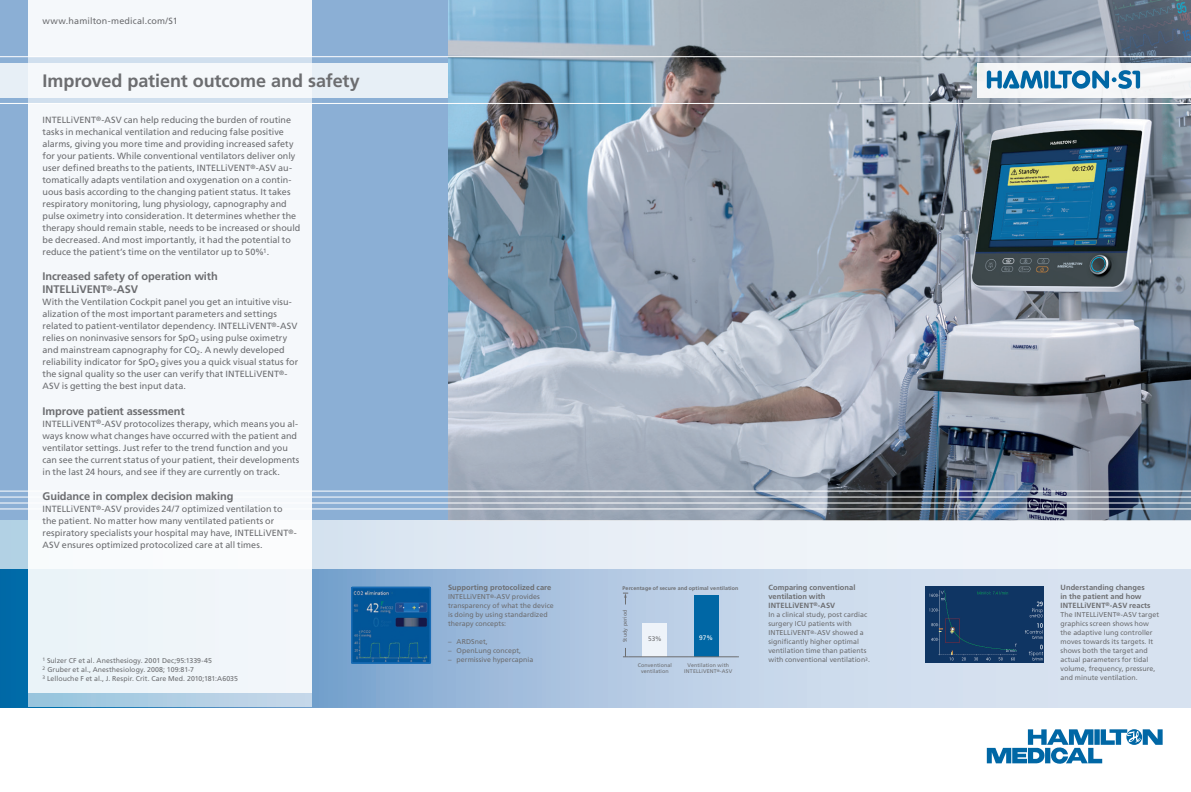
<style>
.page{position:relative;width:1191px;height:792px;background:#fff}
.page>*{position:absolute;margin:0;border:0;box-sizing:border-box;transform-origin:0 0}
.t1{font:700 18px "Frutiger LT Std";letter-spacing:-.005em;color:#6c6d70}
.t2{font:700 11px/13.2px "Frutiger LT Std";letter-spacing:-.01em;color:#6c6d70}
.t3{font:9px/12px "Frutiger LT Std";color:#6c6d70}
.t4{font:700 7.5px/9px "Frutiger LT Std";letter-spacing:.005em;color:#6c6d70}
.t5{font:7px/9px "Frutiger LT Std";letter-spacing:.005em;color:#6c6d70}
.t6{font:6.5px "Frutiger LT Std";color:#6c6d70}
.t7{font:6.5px "Frutiger LT Std";color:#fff}
.t8{font:5.3px/6.4px "Frutiger LT Std";letter-spacing:.02em;color:#6c6d70;text-align:center}
.t9{font:700 5.3px "Frutiger LT Std";letter-spacing:.025em;color:#6c6d70}
</style>
<div class="page">
<div style="left:0;top:0;width:448px;height:570px;background:#8bafd5"></div>
<svg style="left:0;top:568px;width:1191px;height:139px;background:#b3cae3"></svg>
<svg style="left:28px;top:57px;width:284px;height:650px;background:#bfd7e8"></svg>
<img style="left:448px;top:0;width:743px;height:520px">
<div style="left:977px;top:63px;width:214px;height:34px;background:#f5f6f7"></div>
<svg style="left:0;top:520px;width:1191px;height:48px;fill:#ecf2f8"></svg>
<hr style="left:0;top:491px;width:1191px;height:1px;background:#fff">
<hr style="left:0;top:497px;width:1191px;height:1px;background:#fff">
<hr style="left:0;top:503px;width:1191px;height:1px;background:#fff">
<hr style="left:0;top:509px;width:1191px;height:1px;background:#fff">
<div style="left:28px;top:103px;width:284px;height:590px;background:#f5f8fb"></div>
<div style="left:0;top:63px;width:448px;height:34px;background:linear-gradient(to bottom,#f0f5f9,#f0f5f9)"></div>
<hr style="left:0;top:56px;width:1191px;height:1px;background:#fff">
<hr style="left:0;top:103px;width:1191px;height:1px;background:#fff">
<div style="left:28px;top:0;width:284px;height:57px;background:#f5f8fb"></div>
<svg style="left:986px;top:70px;width:56px;height:19px"></svg>
<svg style="left:1044px;top:71px;width:4px;height:18px"></svg>
<svg style="left:1050px;top:70px;width:90px;height:19px"></svg>
<svg style="left:986px;top:729px;width:176px;height:35px"></svg>
<img style="left:925px;top:587px;width:118px;height:75px">
<img style="left:354px;top:590px;width:74px;height:71px">
<div style="left:351px;top:587px;width:80px;height:77px;border:2px solid #186bb5"></div>
<div style="left:694px;top:595px;width:25px;height:62px;background:#0067a5"></div>
<div style="left:642px;top:623px;width:25px;height:34px;background:#eef3f9"></div>
<hr style="left:628px;top:657px;width:110px;height:1px;background:#6c6d70">
<svg style="left:623px;top:648px;width:5px;height:10px"></svg>
<svg style="left:623px;top:593px;width:5px;height:11px"></svg>
<p class="t3" style="left:43px;top:15px;width:137px">www.hamilton-medical.com/S1</p>
<h1 class="t1" style="left:42px;top:70px;width:319px">Improved patient outcome and safety</h1>
<p class="t3" style="left:43px;top:114px;width:259px">INTELLiVENT<sup>®</sup>-ASV can help reducing the burden of routine tasks in mechanical ventilation and reducing false positive alarms, giving you more time and providing increased safety for your patients. While conventional ventilators deliver only user defined breaths to the patients, INTELLiVENT<sup>®</sup>-ASV au&shy;tomatically adapts ventilation and oxygenation on a contin&shy;uous basis according to the changing patient status. It takes respiratory monitoring, lung physiology, capnography and pulse oximetry into consideration. It determines whether the therapy should remain stable, needs to be increased or should be decreased. And most importantly, it had the potential to reduce the patient’s time on the ventilator up to 50%<sup>1</sup>.</p>
<p class="t2" style="left:43px;top:270px;width:177px">Increased safety of operation with<br>INTELLiVENT<sup>®</sup>-ASV</p>
<p class="t3" style="left:43px;top:296px;width:257px">With the Ventilation Cockpit panel you get an intuitive visu&shy;alization of the most important parameters and settings related to patient-ventilator dependency. INTELLiVENT<sup>®</sup>-ASV relies on noninvasive sensors for SpO<sub>2</sub> using pulse oximetry and mainstream capnography for CO<sub>2</sub>. A newly developed reliability indicator for SpO<sub>2</sub> gives you a quick visual status for the signal quality so the user can verify that INTELLiVENT<sup>®</sup>- ASV is getting the best input data.</p>
<p class="t2" style="left:43px;top:404px;width:144px">Improve patient assessment</p>
<p class="t3" style="left:43px;top:417px;width:258px">INTELLiVENT<sup>®</sup>-ASV protocolizes therapy, which means you al&shy;ways know what changes have occurred with the patient and ventilator settings. Just refer to the trend function and you can see the current status of your patient, their developments in the last 24 hours, and see if they are currently on track.</p>
<p class="t2" style="left:43px;top:489px;width:192px">Guidance in complex decision making</p>
<p class="t3" style="left:43px;top:503px;width:256px">INTELLiVENT<sup>®</sup>-ASV provides 24/7 optimized ventilation to the patient. No matter how many ventilated patients or respiratory specialists your hospital may have, INTELLiVENT<sup>®</sup>- ASV ensures optimized protocolized care at all times.</p>
<p class="t5" style="left:43px;top:656px;width:197px"><sup>1</sup> Sulzer CF et al. Anesthesiogy. 2001 Dec;95:1339-45<br><sup>2</sup> Gruber et al., Anesthesiology. 2008; 109:81-7<br><sup>3</sup> Lellouche F et al., J. Respir. Crit. Care Med. 2010;181:A6035</p>
<p class="t4" style="left:448px;top:583px;width:105px">Supporting protocolized care</p>
<p class="t5" style="left:448px;top:592px;width:107px">INTELLiVENT<sup>®</sup>-ASV provides transparency of what the device is doing by using standardized therapy concepts:</p>
<p class="t5" style="left:448px;top:637px;width:41px">– ARDSnet,</p>
<p class="t5" style="left:448px;top:646px;width:75px">– OpenLung concept,</p>
<p class="t5" style="left:448px;top:655px;width:87px">– permissive hypercapnia</p>
<p class="t9" style="left:622px;top:585px;width:117px">Percentage of secure and optimal ventilation</p>
<p class="t8" style="left:622px;top:642px;width:34px;rotate:-90deg">Study period</p>
<p class="t6" style="left:648px;top:635px;width:15px">53%</p>
<p class="t7" style="left:699px;top:634px;width:16px">97%</p>
<p class="t8" style="left:638px;top:662px;width:36px">Conventional ventilation</p>
<p class="t8" style="left:684px;top:662px;width:50px">Ventilation with<br>INTELLiVENT<sup>®</sup>-ASV</p>
<p class="t4" style="left:768px;top:583px;width:88px">Comparing conventional ventilation with<br>INTELLiVENT<sup>®</sup>-ASV</p>
<p class="t5" style="left:768px;top:610px;width:103px">In a clinical study, post cardiac surgery ICU patients with<br>INTELLiVENT<sup>®</sup>-ASV showed a significantly higher optimal ventilation time than patients with conventional ventilation<sup>3</sup>.</p>
<p class="t4" style="left:1060px;top:583px;width:91px">Understanding changes in the patient and how<br>INTELLiVENT<sup>®</sup>-ASV reacts</p>
<p class="t5" style="left:1060px;top:610px;width:100px">The INTELLiVENT<sup>®</sup>-ASV target graphics screen shows how the adaptive lung controller moves towards its targets. It shows both the target and actual parameters for tidal volume, frequency, pressure, and minute ventilation.</p>
</div>
